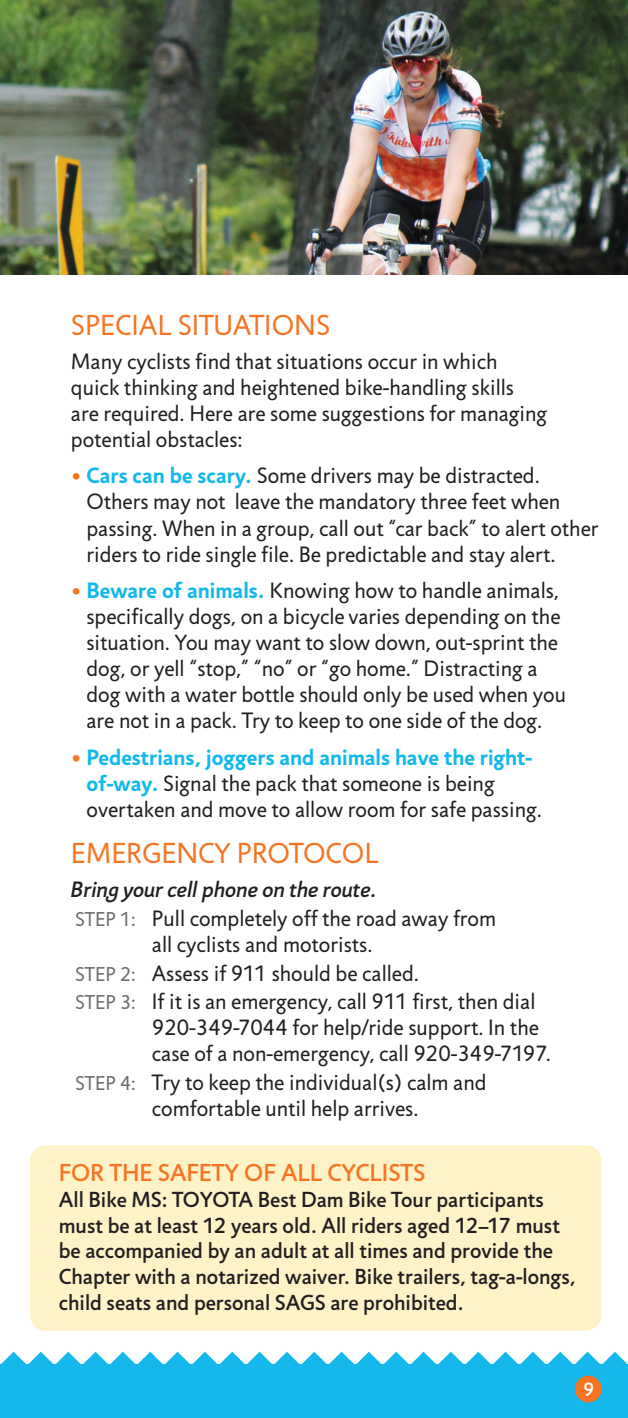
<style>
.page{position:relative;width:628px;height:1418px;background:#fff}
.page>*{position:absolute;margin:0;border:0;box-sizing:border-box;transform-origin:0 0}
.Orange_Heads{font:29.25px "Jigsaw";color:#f57523}
.t1{font:500 24.75px "Jigsaw";color:#f57523}
.Body_copy{font:22.5px/26.1px "Jigsaw";color:#231f20}
.Body_copy-2{font:italic 500 22.5px "Jigsaw";color:#231f20}
.t2{font:500 22.05px/25.7px "Jigsaw";color:#231f20}
.t3{font:500 19.35px "Jigsaw";color:#fff}
.s1{color:#f57523}
.s2{font-weight:700;color:#15b8ec}
.s3{font-size:20.25px;color:#6c6d70}
</style>
<div class="page">
<svg style="left:1px;top:1351px;width:627px;height:13px"></svg>
<div style="left:0;top:1364px;width:628px;height:54px;background:#15b8ec"></div>
<img style="left:0;top:0;width:628px;height:275px">
<div style="left:30px;top:1145px;width:571px;height:185px;background:#fef2c7;border-radius:16px"></div>
<div style="left:575px;top:1375px;width:26px;height:27px;background:#f57523;border-radius:50%"></div>
<p class="Orange_Heads" style="left:71px;top:308px;width:261px">SPECIAL SITUATIONS</p>
<p class="Body_copy" style="left:71px;top:349px;width:478px">Many cyclists find that situations occur in which quick thinking and heightened bike-handling skills are required. Here are some suggestions for managing potential obstacles:</p>
<p class="Body_copy" style="left:86px;top:463px;width:513px;text-indent:-16px"><span class="s1">•</span> <span class="s2">Cars can be scary.</span> Some drivers may be distracted.<br>Others may not leave the mandatory three feet when passing. When in a group, call out “car back” to alert other riders to ride single file. Be predictable and stay alert.</p>
<p class="Body_copy" style="left:86px;top:578px;width:481px;text-indent:-16px"><span class="s1">•</span> <span class="s2">Beware of animals.</span> Knowing how to handle animals, specifically dogs, on a bicycle varies depending on the situation. You may want to slow down, out-sprint the dog, or yell “stop,” “no” or “go home.” Distracting a dog with a water bottle should only be used when you are not in a pack. Try to keep to one side of the dog.</p>
<p class="Body_copy" style="left:87px;top:744px;width:457px;text-indent:-16px"><span class="s1">•</span> <span class="s2">Pedestrians, joggers and animals have the right&shy;of-way.</span> Signal the pack that someone is being overtaken and move to allow room for safe passing.</p>
<p class="Orange_Heads" style="left:71px;top:837px;width:309px">EMERGENCY PROTOCOL</p>
<p class="Body_copy-2" style="left:71px;top:876px;width:307px">Bring your cell phone on the route.</p>
<p class="Body_copy" style="left:152px;top:906px;width:346px;text-indent:-77px"><span class="s3">STEP 1:</span> Pull completely off the road away from all cyclists and motorists.</p>
<p class="Body_copy" style="left:75px;top:960px;width:345px"><span class="s3">STEP 2:</span> Assess if 911 should be called.</p>
<p class="Body_copy" style="left:152px;top:989px;width:400px;text-indent:-77px"><span class="s3">STEP 3:</span> If it is an emergency, call 911 first, then dial<br>920-349-7044 for help/ride support. In the case of a non-emergency, call 920-349-7197.</p>
<p class="Body_copy" style="left:75px;top:1070px;width:413px;text-align:center"><span class="s3">STEP 4:</span> Try to keep the individual(s) calm and comfortable until help arrives.</p>
<p class="t1" style="left:59px;top:1158px;width:368px">FOR THE SAFETY OF ALL CYCLISTS</p>
<p class="t2" style="left:59px;top:1186px;width:518px">All Bike MS: TOYOTA Best Dam Bike Tour participants must be at least 12 years old. All riders aged 12–17 must be accompanied by an adult at all times and provide the Chapter with a notarized waiver. Bike trailers, tag-a-longs, child seats and personal SAGS are prohibited.</p>
<p class="t3" style="left:583px;top:1377px;width:13px">9</p>
</div>
